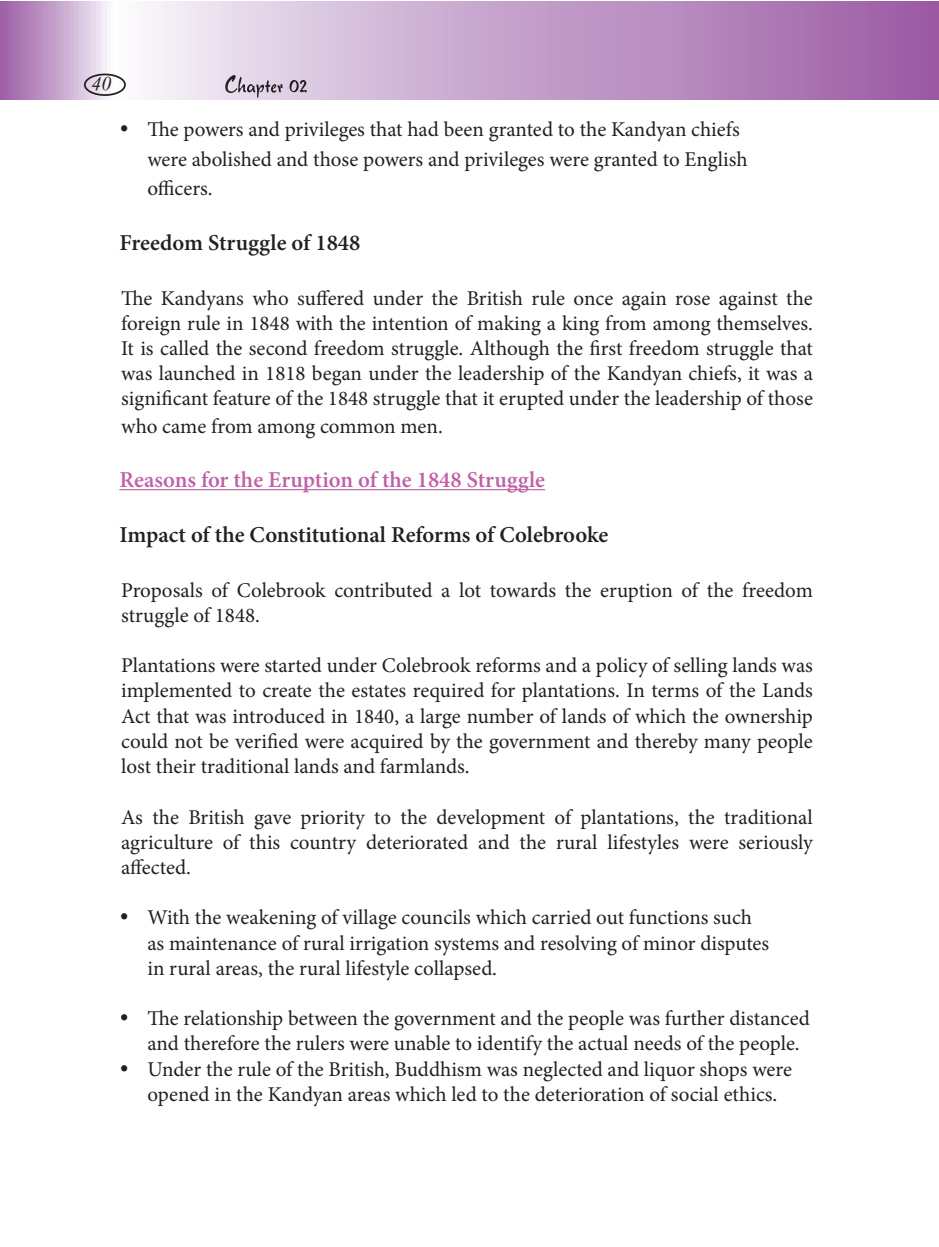
<style>
.page{position:relative;width:939px;height:1247px;background:#fff}
.page>*{position:absolute;margin:0;border:0;box-sizing:border-box;transform-origin:0 0}
.t1{font:24.5px "Vijaya";color:#231f20}
.t2{font:600 22.75px "Minion Pro";color:#231f20}
.t3{font:600 22.75px "Minion Pro";color:#bf61a6}
.t4{font:21px/25.2px "Minion Pro";color:#231f20}
</style>
<div class="page">
<svg style="left:0;top:1px;width:938px;height:98px;background:#c6a3cc"></svg>
<hr style="left:938px;top:1px;width:1px;height:98px;background:#9b57a3">
<svg style="left:225px;top:75px;width:82px;height:23px;background:#beb1c1"></svg>
<div style="left:84px;top:74px;width:42px;height:22px;border:2px solid #231f20;border-radius:50%"></div>
<hr style="left:119px;top:489px;width:426px;height:1px;background:#bf61a6">
<p class="t1" style="left:91px;top:64px;width:21px">40</p>
<p class="t4" style="left:147px;top:114px;width:601px;line-height:29.8px;text-indent:-28px">• The powers and privileges that had been granted to the Kandyan chiefs were abolished and those powers and privileges were granted to English officers.</p>
<p class="t2" style="left:119px;top:227px;width:242px">Freedom Struggle of 1848</p>
<p class="t4" style="left:121px;top:285px;width:693px;text-align:justify">The Kandyans who suffered under the British rule once again rose against the foreign rule in 1848 with the intention of making a king from among themselves.<br>It is called the second freedom struggle. Although the first freedom struggle that was launched in 1818 began under the leadership of the Kandyan chiefs, it was a significant feature of the 1848 struggle that it erupted under the leadership of those</p>
<p class="t4" style="left:121px;top:413px;width:323px">who came from among common men.</p>
<p class="t3" style="left:119px;top:464px;width:427px">Reasons for the Eruption of the 1848 Struggle</p>
<p class="t2" style="left:119px;top:519px;width:490px">Impact of the Constitutional Reforms of Colebrooke</p>
<p class="t4" style="left:121px;top:577px;width:693px">Proposals of Colebrook contributed a lot towards the eruption of the freedom struggle of 1848.</p>
<p class="t4" style="left:121px;top:653px;width:693px;text-align:justify">Plantations were started under Colebrook reforms and a policy of selling lands was implemented to create the estates required for plantations. In terms of the Lands Act that was introduced in 1840, a large number of lands of which the ownership could not be verified were acquired by the government and thereby many people lost their traditional lands and farmlands.</p>
<p class="t4" style="left:121px;top:804px;width:693px;text-align:justify">As the British gave priority to the development of plantations, the traditional agriculture of this country deteriorated and the rural lifestyles were seriously affected.</p>
<p class="t4" style="left:147px;top:905px;width:623px;text-indent:-28px">• With the weakening of village councils which carried out functions such as maintenance of rural irrigation systems and resolving of minor disputes in rural areas, the rural lifestyle collapsed.</p>
<p class="t4" style="left:147px;top:1006px;width:663px;text-indent:-28px">• The relationship between the government and the people was further distanced and therefore the rulers were unable to identify the actual needs of the people.</p>
<p class="t4" style="left:147px;top:1056px;width:646px;text-indent:-28px">• Under the rule of the British, Buddhism was neglected and liquor shops were opened in the Kandyan areas which led to the deterioration of social ethics.</p>
</div>
